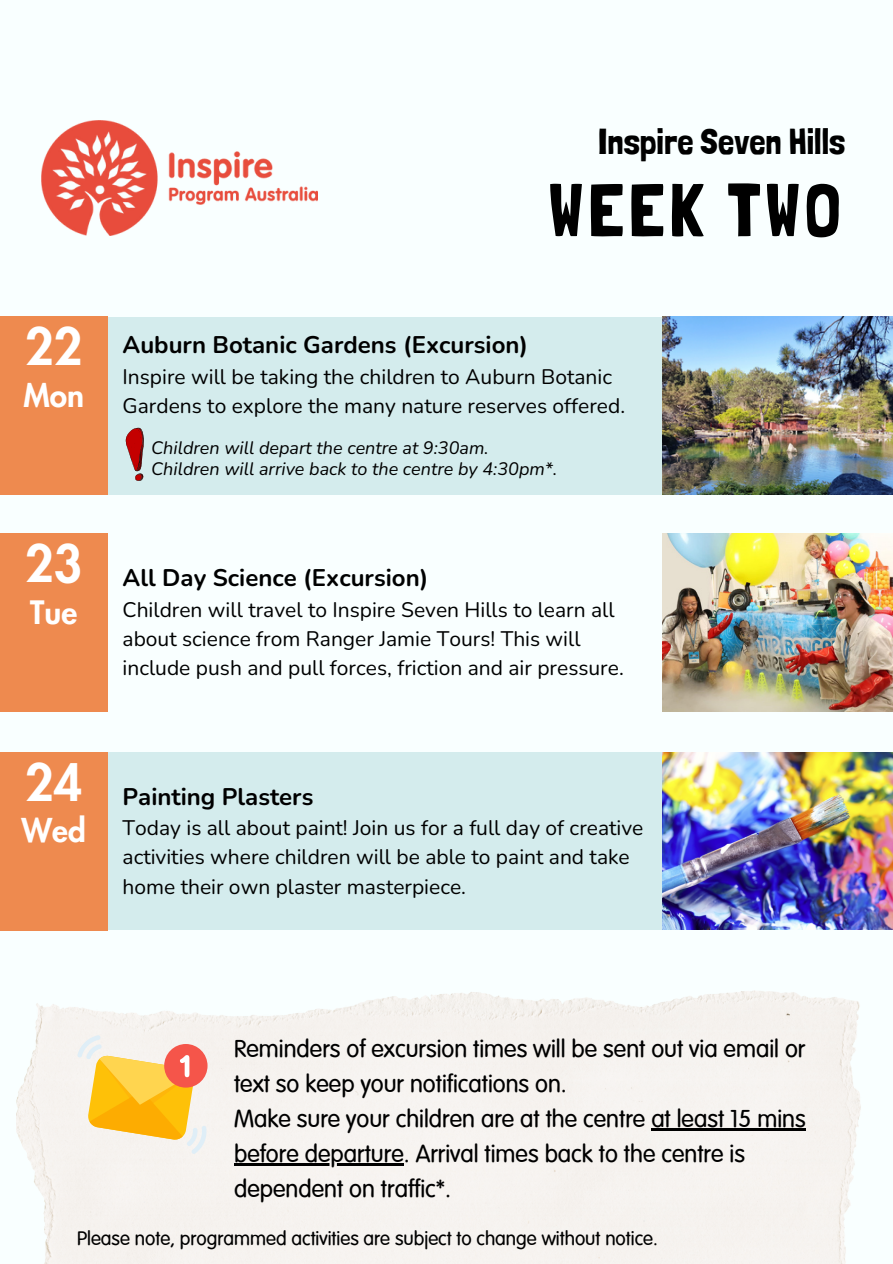
<style>
.page{position:relative;width:893px;height:1264px;background:#fff}
.page>*{position:absolute;margin:0;border:0;box-sizing:border-box;transform-origin:0 0}
.t1{font:75px "Londrina Solid";letter-spacing:.06em;color:#000}
.t2{font:800 49.5px "Futura LT Pro";color:#fff}
.t3{font:36px "Londrina Solid";color:#000}
.t4{font:800 31.5px "Futura LT Pro";color:#fff}
.t5{font:300 24.9px/34.8px "Vag";color:#000}
.t6{font:700 24px "Nunito";color:#000}
.t7{font:21px/29.2px "Nunito";color:#000}
.t8{font:300 19.8px "Vag";color:#000}
.t9{font:italic 18px/21.3px "Nunito";color:#000}
</style>
<div class="page">
<div style="left:0;top:0;width:892px;height:1263px;background:#f9ffff"></div>
<div style="left:107px;top:317px;width:555px;height:178px;background:#d4eced"></div>
<div style="left:107px;top:752px;width:555px;height:178px;background:#d4eced"></div>
<div style="left:0;top:317px;width:107px;height:178px;background:#ee8a4f"></div>
<div style="left:0;top:534px;width:107px;height:178px;background:#ee8a4f"></div>
<div style="left:0;top:752px;width:107px;height:178px;background:#ee8a4f"></div>
<svg style="left:126px;top:428px;width:18px;height:52px"></svg>
<img style="left:41px;top:121px;width:276px;height:114px">
<img style="left:16px;top:991px;width:845px;height:272px">
<svg style="left:77px;top:1035px;width:131px;height:119px"></svg>
<hr style="left:651px;top:1128px;width:154px;height:2px;background:#000">
<hr style="left:234px;top:1162px;width:170px;height:3px;background:#000">
<img style="left:662px;top:317px;width:230px;height:178px">
<img style="left:662px;top:534px;width:230px;height:177px">
<img style="left:662px;top:752px;width:230px;height:177px">
<h2 class="t2" style="left:25px;top:324px;width:59px">22</h2>
<h3 class="t4" style="left:23px;top:381px;width:62px">Mon</h3>
<h2 class="t2" style="left:25px;top:541px;width:59px">23</h2>
<h3 class="t4" style="left:30px;top:598px;width:48px">Tue</h3>
<h2 class="t2" style="left:25px;top:760px;width:59px">24</h2>
<h3 class="t4" style="left:22px;top:816px;width:66px">Wed</h3>
<h3 class="t3" style="left:598px;top:120px;width:249px">Inspire Seven Hills</h3>
<h1 class="t1" style="left:548px;top:165px;width:294px">WEEK TWO</h1>
<p class="t6" style="left:122px;top:329px;width:407px">Auburn Botanic Gardens (Excursion)</p>
<p class="t7" style="left:122px;top:362px;width:504px">Inspire will be taking the children to Auburn Botanic<br>Gardens to explore the many nature reserves offered.</p>
<p class="t9" style="left:151px;top:437px;width:407px">Children will depart the centre at 9:30am.<br>Children will arrive back to the centre by 4:30pm*.</p>
<p class="t6" style="left:122px;top:562px;width:307px">All Day Science (Excursion)</p>
<p class="t7" style="left:122px;top:595px;width:502px">Children will travel to Inspire Seven Hills to learn all about science from Ranger Jamie Tours! This will include push and pull forces, friction and air pressure.</p>
<p class="t6" style="left:122px;top:780px;width:192px">Painting Plasters</p>
<p class="t7" style="left:122px;top:813px;width:522px">Today is all about paint! Join us for a full day of creative activities where children will be able to paint and take home their own plaster masterpiece.</p>
<p class="t5" style="left:234px;top:1031px;width:573px">Reminders of excursion times will be sent out via email or text so keep your notifications on.<br>Make sure your children are at the centre at least 15 mins before departure. Arrival times back to the centre is dependent on traffic*.</p>
<p class="t8" style="left:77px;top:1227px;width:582px">Please note, programmed activities are subject to change without notice.</p>
</div>
